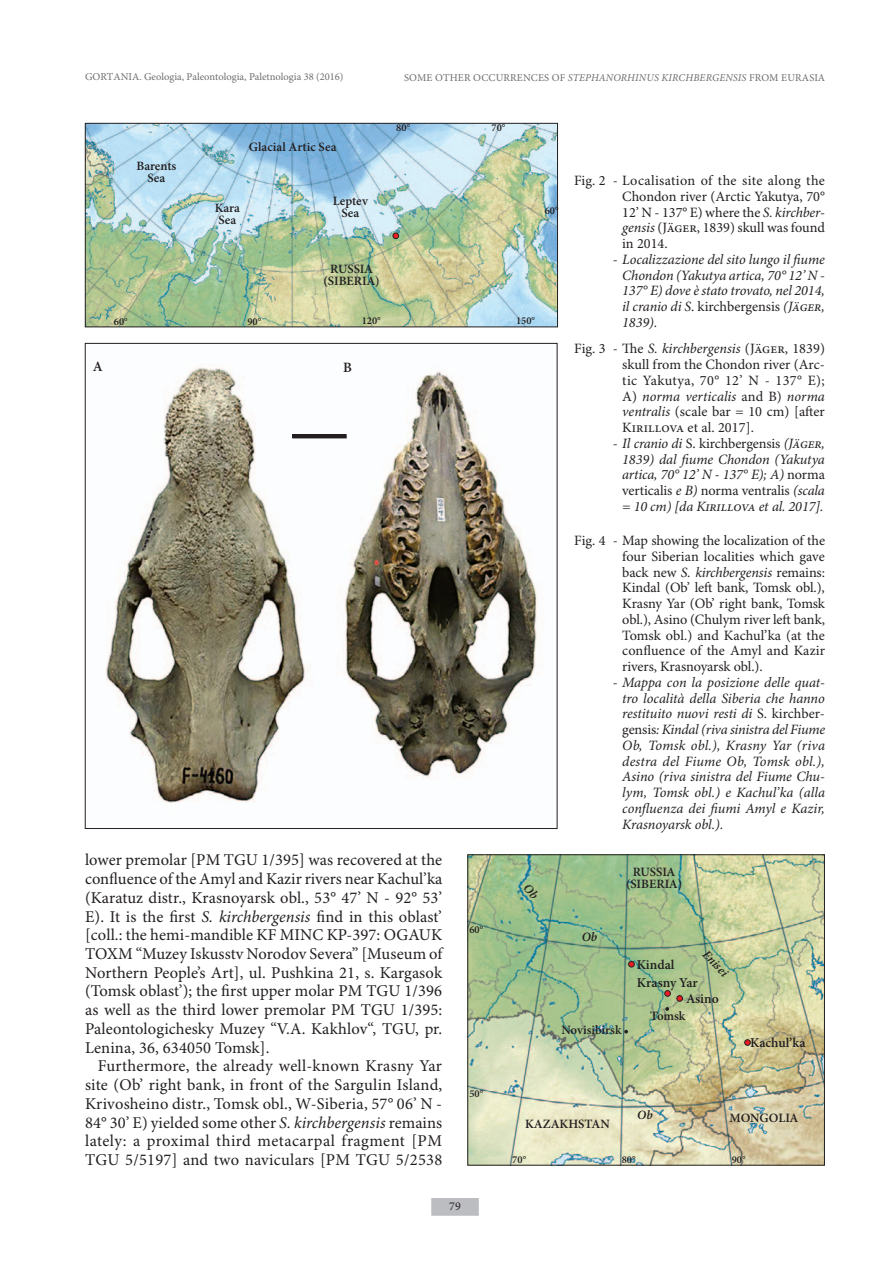
<style>
.page{position:relative;width:893px;height:1263px;background:#fff}
.page>*{position:absolute;margin:0;border:0;box-sizing:border-box;transform-origin:0 0}
.t1{font:16.5px/18.8px "Minion Pro";letter-spacing:.005em;color:#231f20}
.t2{font:italic 14.25px/15.8px "Minion Pro";letter-spacing:-.005em;color:#231f20;text-align:justify}
.t3{font:14.25px/15.8px "Minion Pro";color:#231f20;text-align:justify}
.t4{font:600 14.25px "Minion Pro";color:#231f20}
.t5{font:600 13.5px/18.3px "Minion Pro";letter-spacing:-.005em;color:#231f20}
.t6{font:600 12.75px/12px "Minion Pro";color:#231f20;text-align:center}
.t7{font:italic 600 12.75px "Minion Pro";color:#231f20}
.t8{font:12px "Minion Pro";color:#231f20}
.t9{font:10.5px "Minion Pro";color:#6c6d70}
.t10{font:600 10.5px "Minion Pro";color:#231f20}
.t11{font:italic 10.5px "Minion Pro";letter-spacing:.015em;color:#6c6d70}
.s1{font-style:normal}
.s2{font-style:italic}
</style>
<div class="page">
<div style="left:432px;top:1198px;width:46px;height:17px;background:#bcbdc0"></div>
<img style="left:106px;top:367px;width:433px;height:436px">
<div style="left:293px;top:435px;width:53px;height:3px;border:1px solid #231f20"></div>
<img style="left:470px;top:856px;width:353px;height:307px">
<div style="left:468px;top:854px;width:357px;height:311px;border:1px solid #231f20"></div>
<svg style="left:628px;top:961px;width:6px;height:6px"></svg>
<svg style="left:665px;top:990px;width:6px;height:6px"></svg>
<svg style="left:677px;top:995px;width:6px;height:6px"></svg>
<svg style="left:744px;top:1039px;width:6px;height:6px"></svg>
<img style="left:87px;top:125px;width:469px;height:200px">
<div style="left:85px;top:123px;width:473px;height:204px;border:1px solid #231f20"></div>
<svg style="left:393px;top:233px;width:6px;height:6px"></svg>
<svg style="left:523px;top:883px;width:17px;height:17px"></svg>
<p class="t9" style="left:85px;top:71px;width:260px">GORTANIA. Geologia, Paleontologia, Paletnologia 38 (2016)</p>
<p class="t6" style="left:249px;top:141px;width:89px">Glacial Artic Sea</p>
<p class="t9" style="left:404px;top:71px;width:14px">Some</p>
<p class="t9" style="left:435px;top:71px;width:9px">other</p>
<p class="t9" style="left:473px;top:71px;width:8px">occurrences</p>
<p class="t11" style="left:552px;top:71px;width:124px"><span class="s1">of</span> STEPHANORHINUS kirchbergensis</p>
<p class="t9" style="left:749px;top:71px;width:77px">FROM EURASIA</p>
<p class="t10" style="left:396px;top:121px;width:15px">80°</p>
<p class="t10" style="left:492px;top:121px;width:15px">70°</p>
<p class="t6" style="left:136px;top:161px;width:41px">Barents<br>Sea</p>
<p class="t6" style="left:215px;top:202px;width:27px;text-align:left">Kara<br>Sea</p>
<p class="t6" style="left:333px;top:195px;width:37px">Leptev<br>Sea</p>
<p class="t10" style="left:545px;top:204px;width:15px">60°</p>
<p class="t6" style="left:323px;top:263px;width:58px">RUSSIA (SIBERIA)</p>
<p class="t10" style="left:114px;top:315px;width:15px">60°</p>
<p class="t10" style="left:247px;top:315px;width:15px">90°</p>
<p class="t10" style="left:362px;top:315px;width:21px">120°</p>
<p class="t10" style="left:516px;top:315px;width:21px">150°</p>
<p class="t4" style="left:93px;top:358px;width:11px">A</p>
<p class="t4" style="left:343px;top:359px;width:10px">B</p>
<p class="t3" style="left:622px;top:173px;width:204px;text-indent:-48px">Fig. 2 - Localisation of the site along the Chondon river (Arctic Yakutya, 70° 12’ N - 137° E) where the <span class="s2">S. kirchber&shy;gensis</span> (Jäger, 1839) skull was found in 2014.</p>
<p class="t2" style="left:622px;top:252px;width:204px;text-indent:-9px"><span class="s1">-</span> Localizzazione del sito lungo il fiume Chondon (Yakutya artica, 70° 12’ N - 137° E) dove è stato trovato, nel 2014, il cranio di S<span class="s1">. kirchbergensis</span> (Jäger, 1839).</p>
<p class="t3" style="left:622px;top:342px;width:204px;text-indent:-48px">Fig. 3 - The <span class="s2">S. kirchbergensis</span> (Jäger, 1839) skull from the Chondon river (Arc&shy;tic Yakutya, 70° 12’ N - 137° E); A) <span class="s2">norma verticalis</span> and B) <span class="s2">norma ventralis</span> (scale bar = 10 cm) [after Kirillova et al. 2017].</p>
<p class="t2" style="left:622px;top:436px;width:204px;text-indent:-9px"><span class="s1">-</span> Il cranio di <span class="s1">S. kirchbergensis</span> (Jäger, 1839) dal fiume Chondon (Yakutya artica, 70° 12’ N - 137° E); A) <span class="s1">norma verticalis</span> e B) <span class="s1">norma ventralis</span> (scala = 10 cm) [da Kirillova et al. 2017].</p>
<p class="t3" style="left:622px;top:533px;width:204px;text-indent:-48px">Fig. 4 - Map showing the localization of the four Siberian localities which gave back new <span class="s2">S. kirchbergensis</span> remains:<br>Kindal (Ob’ left bank, Tomsk obl.), Krasny Yar (Ob’ right bank, Tomsk obl.), Asino (Chulym river left bank, Tomsk obl.) and Kachul’ka (at the confluence of the Amyl and Kazir rivers, Krasnoyarsk obl.).</p>
<p class="t2" style="left:622px;top:675px;width:204px;text-indent:-9px">- Mappa con la posizione delle quat&shy;tro località della Siberia che hanno restituito nuovi resti di <span class="s1">S. kirchber&shy;gensis</span>: Kindal (riva sinistra del Fiume Ob, Tomsk obl.), Krasny Yar (riva destra del Fiume Ob, Tomsk obl.), Asino (riva sinistra del Fiume Chu&shy;lym, Tomsk obl.) e Kachul’ka (alla confluenza dei fiumi Amyl e Kazir, Krasnoyarsk obl.).</p>
<p class="t1" style="left:85px;top:851px;width:360px">lower premolar [PM TGU 1/395] was recovered at the confluence of the Amyl and Kazir rivers near Kachul’ka (Karatuz distr., Krasnoyarsk obl., 53° 47’ N - 92° 53’ E). It is the first <span class="s2">S. kirchbergensis</span> find in this oblast’ [coll.: the hemi-mandible KF MINC KP-397: OGAUK TOXM “Muzey Iskusstv Norodov Severa” [Museum of Northern People’s Art], ul. Pushkina 21, s. Kargasok (Tomsk oblast’); the first upper molar PM TGU 1/396 as well as the third lower premolar PM TGU 1/395:<br>Paleontologichesky Muzey “V.A. Kakhlov“, TGU, pr.<br>Lenina, 36, 634050 Tomsk].</p>
<p class="t1" style="left:85px;top:1057px;width:359px;text-align:justify;text-indent:13px">Furthermore, the already well-known Krasny Yar site (Ob’ right bank, in front of the Sargulin Island, Krivosheino distr., Tomsk obl., W-Siberia, 57° 06’ N - 84° 30’ E) yielded some other <span class="s2">S. kirchbergensis</span> remains lately: a proximal third metacarpal fragment [PM TGU 5/5197] and two naviculars [PM TGU 5/2538</p>
<p class="t10" style="left:469px;top:923px;width:15px">60°</p>
<p class="t10" style="left:469px;top:1087px;width:15px">50°</p>
<p class="t8" style="left:449px;top:1199px;width:13px">79</p>
<p class="t7" style="left:582px;top:929px;width:17px">Ob</p>
<p class="t6" style="left:626px;top:867px;width:58px">RUSSIA (SIBERIA)</p>
<p class="t7" style="left:710px;top:947px;width:33px;rotate:47deg">Enisei</p>
<p class="t5" style="left:637px;top:956px;width:63px">Kindal<br>Krasny Yar</p>
<p class="t5" style="left:686px;top:990px;width:34px">Asino</p>
<p class="t6" style="left:650px;top:1011px;width:37px">Tomsk</p>
<p class="t6" style="left:561px;top:1024px;width:62px">Novisibirsk</p>
<p class="t6" style="left:525px;top:1119px;width:86px">KAZAKHSTAN</p>
<p class="t7" style="left:637px;top:1107px;width:17px">Ob</p>
<p class="t5" style="left:750px;top:1034px;width:57px">Kachul’ka</p>
<p class="t6" style="left:729px;top:1113px;width:70px">MONGOLIA</p>
<p class="t10" style="left:512px;top:1153px;width:15px">70°</p>
<p class="t10" style="left:622px;top:1153px;width:15px">80°</p>
<p class="t10" style="left:732px;top:1153px;width:15px">90°</p>
</div>
